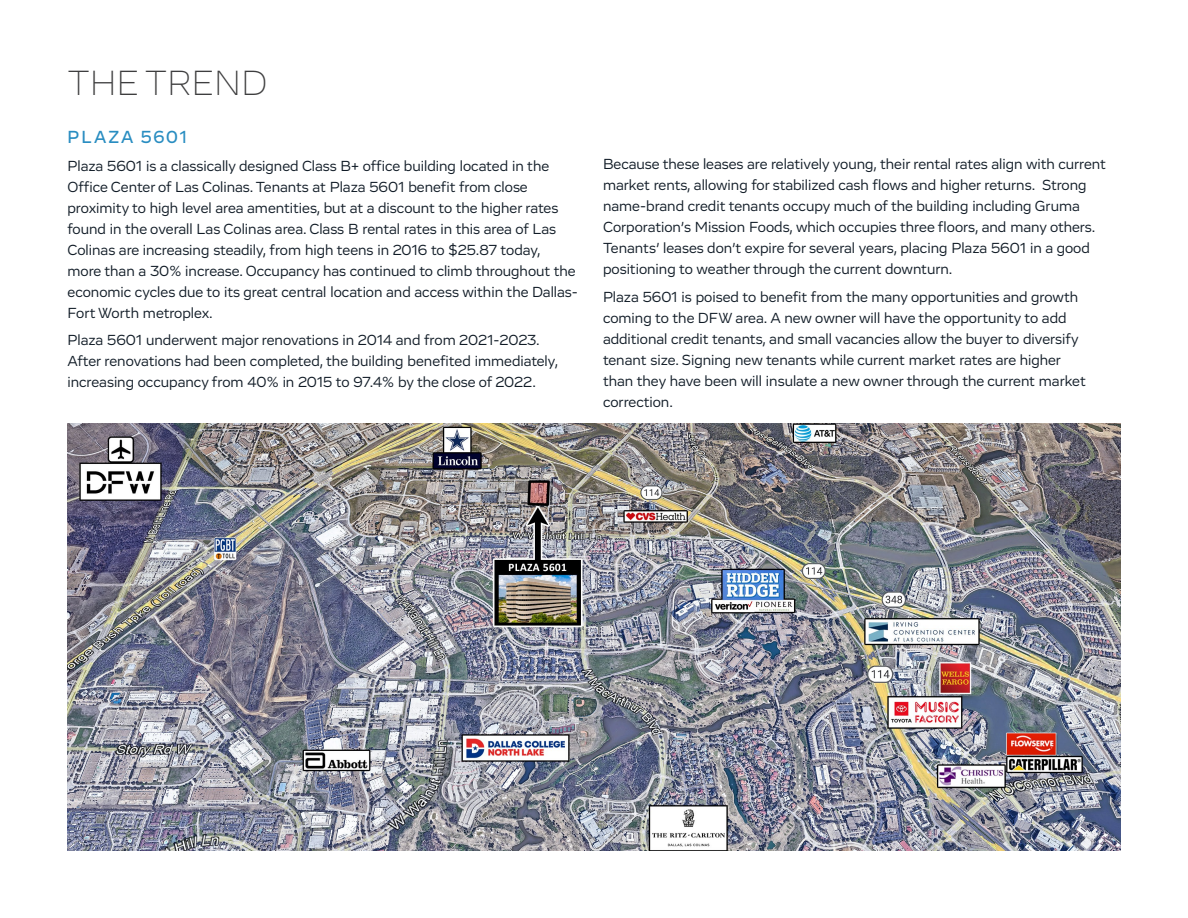
<style>
.page{position:relative;width:1188px;height:918px;background:#fff}
.page>*{position:absolute;margin:0;border:0;box-sizing:border-box;transform-origin:0 0}
.t1{font:200 36px "Vito";letter-spacing:.015em;color:#3e3e3f}
.t2{font:500 18px "Vito";letter-spacing:.115em;color:#298dc1}
.t3{font:15px/21px "Vito";color:#101b26}
</style>
<div class="page">
<img style="left:68px;top:424px;width:1052px;height:426px">
<p class="t1" style="left:68px;top:62px;width:201px">THE TREND</p>
<p class="t2" style="left:68px;top:126px;width:121px">PLAZA 5601</p>
<p class="t3" style="left:68px;top:155px;width:512px">Plaza 5601 is a classically designed Class B+ office building located in the Office Center of Las Colinas. Tenants at Plaza 5601 benefit from close proximity to high level area amentities, but at a discount to the higher rates found in the overall Las Colinas area. Class B rental rates in this area of Las Colinas are increasing steadily, from high teens in 2016 to $25.87 today, more than a 30% increase. Occupancy has continued to climb throughout the economic cycles due to its great central location and access within the Dallas-Fort Worth metroplex.</p>
<p class="t3" style="left:68px;top:330px;width:492px">Plaza 5601 underwent major renovations in 2014 and from 2021-2023.<br>After renovations had been completed, the building benefited immediately, increasing occupancy from 40% in 2015 to 97.4% by the close of 2022.</p>
<p class="t3" style="left:603px;top:153px;width:504px">Because these leases are relatively young, their rental rates align with current market rents, allowing for stabilized cash flows and higher returns. Strong name-brand credit tenants occupy much of the building including Gruma Corporation’s Mission Foods, which occupies three floors, and many others.<br>Tenants’ leases don’t expire for several years, placing Plaza 5601 in a good positioning to weather through the current downturn.</p>
<p class="t3" style="left:603px;top:286px;width:484px">Plaza 5601 is poised to benefit from the many opportunities and growth coming to the DFW area. A new owner will have the opportunity to add additional credit tenants, and small vacancies allow the buyer to diversify tenant size. Signing new tenants while current market rates are higher than they have been will insulate a new owner through the current market correction.</p>
</div>
